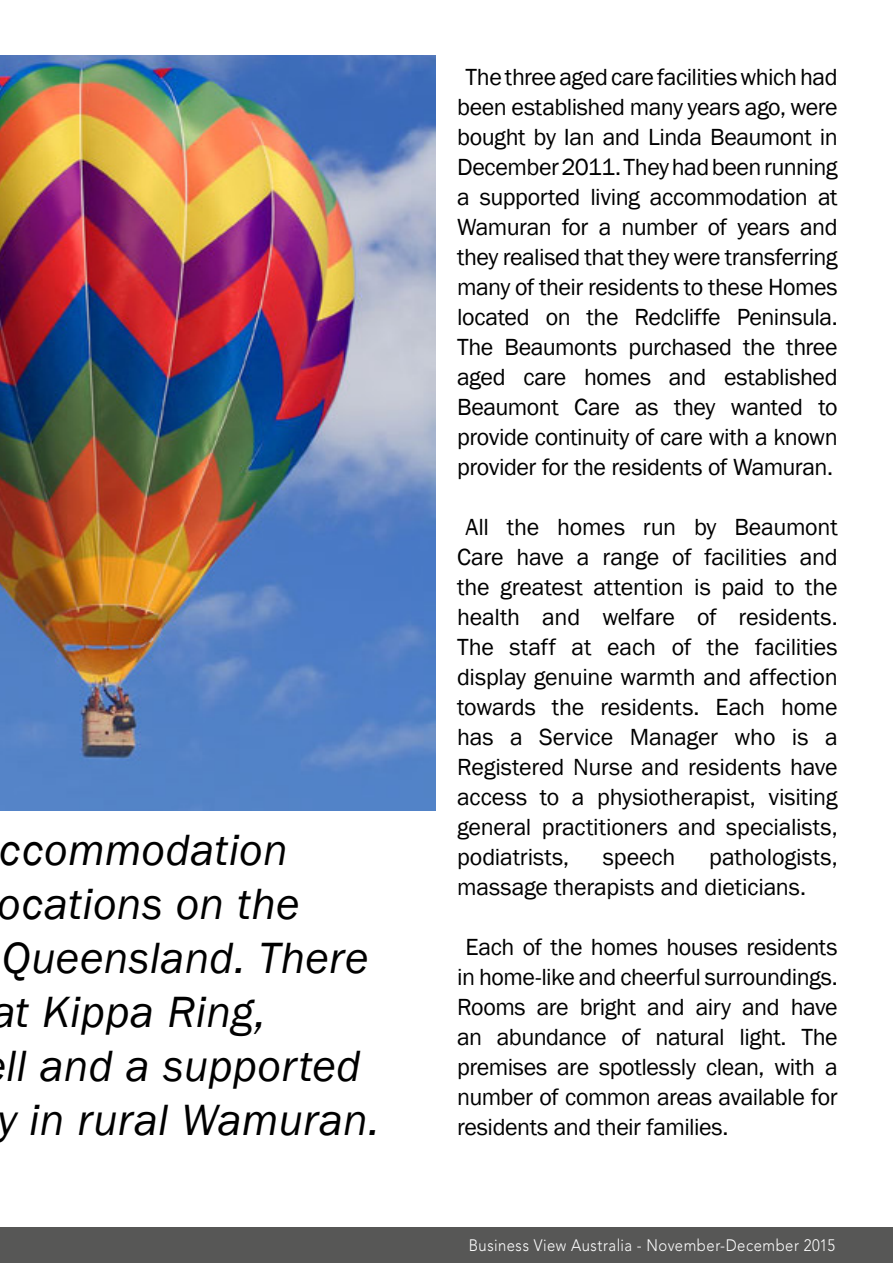
<style>
.page{position:relative;width:893px;height:1263px;background:#fff}
.page>*{position:absolute;margin:0;border:0;box-sizing:border-box;transform-origin:0 0}
.t1{font:italic 45px "Franklin Gothic";letter-spacing:.005em;color:#000}
.t2{font:24px/30px "Franklin Gothic";letter-spacing:-.02em;color:#000;text-align:justify}
.t3{font:300 16.5px "Avenir LT Std";letter-spacing:.035em;color:#fff;scale:.9 1}
</style>
<div class="page">
<div style="left:0;top:1228px;width:893px;height:35px;background:#575756"></div>
<img style="left:0;top:55px;width:436px;height:755px">
<h1 class="t1" style="left:0;top:822px;width:289px">ccommodation</h1>
<h1 class="t1" style="left:-2px;top:876px;width:303px">ocations on the</h1>
<h1 class="t1" style="left:2px;top:930px;width:368px">Queensland. There</h1>
<h1 class="t1" style="left:-9px;top:984px;width:276px">at Kippa Ring,</h1>
<h1 class="t1" style="left:6px;top:1038px;width:356px">ll and a supported</h1>
<h1 class="t1" style="left:-3px;top:1092px;width:384px">y in rural Wamuran.</h1>
<p class="t2" style="left:457px;top:63px;width:382px;text-align:center">The three aged care facilities which had been established many years ago, were bought by Ian and Linda Beaumont in December 2011. They had been running a supported living accommodation at Wamuran for a number of years and they realised that they were transferring many of their residents to these Homes located on the Redcliffe Peninsula.<br>The Beaumonts purchased the three aged care homes and established Beaumont Care as they wanted to provide continuity of care with a known provider for the residents of Wamuran.</p>
<p class="t2" style="left:457px;top:513px;width:382px;text-indent:8px">All the homes run by Beaumont Care have a range of facilities and the greatest attention is paid to the health and welfare of residents.<br>The staff at each of the facilities display genuine warmth and affection towards the residents. Each home has a Service Manager who is a Registered Nurse and residents have access to a physiotherapist, visiting general practitioners and specialists, podiatrists,</p>
<p class="t2" style="left:457px;top:843px;width:382px;text-indent:252px">pathologists, massage therapists and dieticians.</p>
<p class="t2" style="left:457px;top:933px;width:382px;text-indent:8px">Each of the homes houses residents in home-like and cheerful surroundings.<br>Rooms are bright and airy and have an abundance of natural light. The premises are spotlessly clean, with a number of common areas available for residents and their families.</p>
<p class="t2" style="left:603px;top:843px;width:74px">speech</p>
<p class="t3" style="left:469px;top:1235px;width:408px">Business View Australia - November-December 2015</p>
</div>
